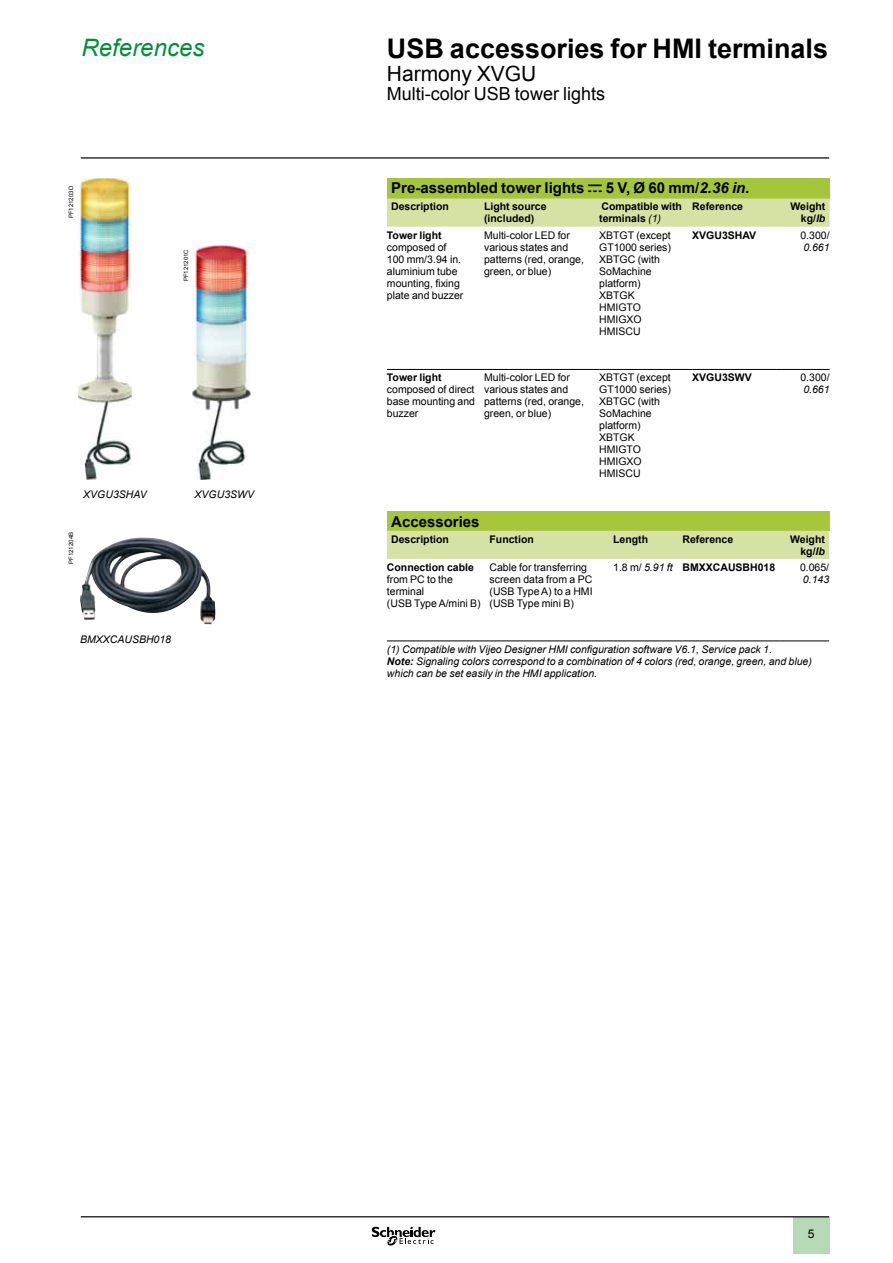
<style>
.page{position:relative;width:893px;height:1263px;background:#fff}
.page>*{position:absolute;margin:0;border:0;box-sizing:border-box;transform-origin:0 0}
.t1{font:700 27px "Arial";color:#000}
.t2{font:italic 24px "Arial";color:#009037}
.t3{font:21px "Arial";color:#000}
.t4{font:18px "Arial";color:#000}
.t5{font:700 15px "Arial";color:#000}
.t6{font:12px "Arial";color:#000}
.t7{font:10.5px/12px "Arial";color:#000}
.t8{font:italic 10.5px/12px "Arial";color:#000}
.t9{font:700 10.5px/12px "Arial";color:#000}
.t10{font:6px "Arial";color:#000}
.s1{font-family:"Graph Schneider"}
.s2{font-style:italic}
.s3{font-weight:400;font-style:italic}
.s4{font-weight:400}
.s5{font-weight:700}
</style>
<div class="page">
<hr style="left:81px;top:157px;width:748px;height:2px;background:#000">
<div style="left:793px;top:1217px;width:36px;height:37px;background:#b6d9b7"></div>
<hr style="left:81px;top:1216px;width:748px;height:1px;background:#000">
<svg style="left:372px;top:1226px;width:63px;height:20px"></svg>
<div style="left:387px;top:178px;width:443px;height:21px;background:#a5c53a"></div>
<div style="left:387px;top:199px;width:443px;height:28px;background:#d5e2a4"></div>
<hr style="left:387px;top:369px;width:97px;height:1px;background:#000">
<hr style="left:484px;top:369px;width:115px;height:1px;background:#000">
<hr style="left:599px;top:369px;width:93px;height:1px;background:#000">
<hr style="left:692px;top:369px;width:85px;height:1px;background:#000">
<hr style="left:777px;top:369px;width:53px;height:1px;background:#000">
<div style="left:387px;top:511px;width:442px;height:20px;background:#a6c63c"></div>
<div style="left:387px;top:531px;width:442px;height:28px;background:#d5e2a4"></div>
<hr style="left:387px;top:641px;width:103px;height:1px;background:#000">
<hr style="left:490px;top:641px;width:123px;height:1px;background:#000">
<hr style="left:613px;top:641px;width:69px;height:1px;background:#000">
<hr style="left:682px;top:641px;width:99px;height:1px;background:#000">
<hr style="left:781px;top:641px;width:48px;height:1px;background:#000">
<img style="left:80px;top:537px;width:135px;height:87px">
<img style="left:193px;top:246px;width:57px;height:233px">
<img style="left:78px;top:179px;width:54px;height:300px">
<h2 class="t2" style="left:82px;top:32px;width:124px">References</h2>
<h1 class="t1" style="left:387px;top:31px;width:443px">USB accessories for HMI terminals</h1>
<h3 class="t3" style="left:387px;top:60px;width:151px">Harmony XVGU</h3>
<h3 class="t4" style="left:387px;top:82px;width:220px">Multi-color USB tower lights</h3>
<p class="t10" style="left:67px;top:218px;width:34px;rotate:-90deg">PF121203D</p>
<p class="t10" style="left:182px;top:281px;width:34px;rotate:-90deg">PF121201C</p>
<p class="t8" style="left:83px;top:489px;width:65px">XVGU3SHAV</p>
<p class="t8" style="left:195px;top:489px;width:61px">XVGU3SWV</p>
<p class="t10" style="left:67px;top:564px;width:33px;rotate:-90deg">PF121204B</p>
<h3 class="t5" style="left:391px;top:178px;width:360px">Pre-assembled tower lights <span class="s1">c</span> 5 V, Ø 60 mm/<span class="s2">2.36 in.</span></h3>
<p class="t9" style="left:391px;top:201px;width:59px">Description</p>
<p class="t9" style="left:484px;top:201px;width:64px">Light source (included)</p>
<p class="t9" style="left:599px;top:201px;width:84px">Compatible with terminals <span class="s3">(1)</span></p>
<p class="t9" style="left:692px;top:201px;width:52px">Reference</p>
<p class="t9" style="left:791px;top:201px;width:36px;text-align:right">Weight kg/<span class="s2">lb</span></p>
<p class="t9" style="left:387px;top:229px;width:56px">Tower light</p>
<p class="t7" style="left:387px;top:241px;width:78px">composed of<br>100 mm/3.94 in. aluminium tube mounting, fixing plate and buzzer</p>
<p class="t7" style="left:484px;top:229px;width:101px">Multi-color LED for various states and patterns (red, orange, green, or blue)</p>
<p class="t7" style="left:599px;top:229px;width:73px">XBTGT (except<br>GT1000 series)<br>XBTGC (with<br>SoMachine platform)<br>XBTGK<br>HMIGTO<br>HMIGXO<br>HMISCU</p>
<p class="t9" style="left:692px;top:229px;width:65px">XVGU3SHAV</p>
<p class="t7" style="left:800px;top:229px;width:31px">0.300/</p>
<p class="t8" style="left:803px;top:241px;width:28px">0.661</p>
<p class="t9" style="left:387px;top:372px;width:56px">Tower light</p>
<p class="t7" style="left:387px;top:384px;width:90px;text-align:justify">composed of direct base mounting and buzzer</p>
<p class="t7" style="left:484px;top:372px;width:101px">Multi-color LED for various states and patterns (red, orange, green, or blue)</p>
<p class="t7" style="left:599px;top:372px;width:73px">XBTGT (except<br>GT1000 series)<br>XBTGC (with<br>SoMachine platform)<br>XBTGK<br>HMIGTO<br>HMIGXO<br>HMISCU</p>
<p class="t9" style="left:692px;top:372px;width:61px">XVGU3SWV</p>
<p class="t7" style="left:800px;top:372px;width:31px">0.300/</p>
<p class="t8" style="left:803px;top:384px;width:28px">0.661</p>
<h3 class="t5" style="left:391px;top:511px;width:90px">Accessories</h3>
<p class="t9" style="left:391px;top:533px;width:59px">Description</p>
<p class="t9" style="left:490px;top:533px;width:46px">Function</p>
<p class="t9" style="left:613px;top:533px;width:36px">Length</p>
<p class="t9" style="left:682px;top:533px;width:52px">Reference</p>
<p class="t9" style="left:790px;top:533px;width:36px;text-align:right">Weight kg/<span class="s2">lb</span></p>
<p class="t9" style="left:387px;top:561px;width:88px">Connection cable</p>
<p class="t7" style="left:387px;top:573px;width:95px">from PC to the terminal<br>(USB Type A/mini B)</p>
<p class="t7" style="left:490px;top:561px;width:105px">Cable for transferring screen data from a PC (USB Type A) to a HMI (USB Type mini B)</p>
<p class="t9" style="left:613px;top:561px;width:164px"><span class="s4">1.8 m/</span> <span class="s3">5.91 ft</span> BMXXCAUSBH018</p>
<p class="t7" style="left:800px;top:561px;width:31px">0.065/</p>
<p class="t8" style="left:803px;top:573px;width:28px">0.143</p>
<p class="t8" style="left:80px;top:633px;width:93px">BMXXCAUSBH018</p>
<p class="t8" style="left:387px;top:643px;width:426px">(1) Compatible with Vijeo Designer HMI configuration software V6.1, Service pack 1.<br><span class="s5">Note:</span> Signaling colors correspond to a combination of 4 colors (red, orange, green, and blue) which can be set easily in the HMI application.</p>
<p class="t6" style="left:808px;top:1226px;width:8px">5</p>
</div>
